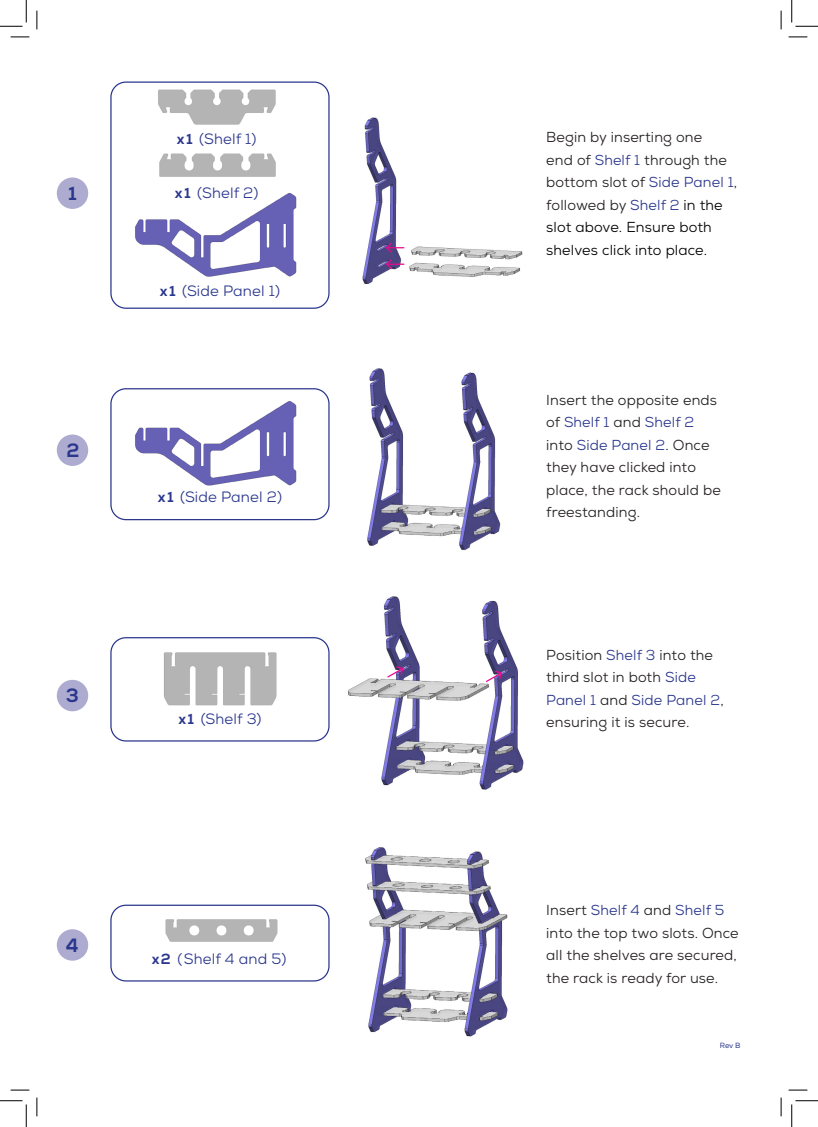
<style>
.page{position:relative;width:818px;height:1127px;background:#fff}
.page>*{position:absolute;margin:0;border:0;box-sizing:border-box;transform-origin:0 0}
.body{font:800 19.25px "Nexa";color:#2a378d}
.body-2{font:15px "Nexa";letter-spacing:.01em;color:#2a378d}
.body-3{font:14.38px/22.5px "Nexa";letter-spacing:.01em;color:#231f20}
.body-4{font:14.38px/22.5px "Nexa";letter-spacing:.01em;color:#000}
.body-5{font:7.5px "Nexa";color:#2a378d}
.s1{font-weight:800;font-size:14.75px}
.s2{font-size:14.75px}
.s3{color:#2a378d}
.s4{color:#231f20}
</style>
<div class="page">
<img style="left:362px;top:117px;width:161px;height:167px">
<img style="left:325px;top:596px;width:199px;height:194px">
<img style="left:315px;top:368px;width:186px;height:183px">
<img style="left:315px;top:847px;width:193px;height:190px">
<img style="left:135px;top:193px;width:162px;height:84px">
<img style="left:135px;top:401px;width:162px;height:85px">
<img style="left:158px;top:89px;width:118px;height:36px">
<img style="left:159px;top:153px;width:117px;height:24px">
<img style="left:163px;top:652px;width:114px;height:54px">
<img style="left:165px;top:919px;width:113px;height:23px">
<div style="left:57px;top:177px;width:31px;height:32px;background:#adabd0;border-radius:50%"></div>
<div style="left:57px;top:679px;width:31px;height:32px;background:#adabd0;border-radius:50%"></div>
<div style="left:57px;top:434px;width:31px;height:32px;background:#adabd0;border-radius:50%"></div>
<div style="left:57px;top:929px;width:31px;height:31px;background:#adabd0;border-radius:50%"></div>
<div style="left:110px;top:904px;width:220px;height:77px;border:1px solid #2a378d;border-radius:15px"></div>
<div style="left:110px;top:637px;width:220px;height:104px;border:1px solid #2a378d;border-radius:15px"></div>
<div style="left:110px;top:388px;width:220px;height:132px;border:1px solid #2a378d;border-radius:15px"></div>
<div style="left:110px;top:81px;width:220px;height:228px;border:1px solid #2a378d;border-radius:15px"></div>
<svg style="left:385px;top:241px;width:19px;height:29px"></svg>
<svg style="left:484px;top:669px;width:19px;height:14px"></svg>
<svg style="left:386px;top:665px;width:19px;height:13px"></svg>
<svg style="left:11px;top:36px;width:18px;height:2px"></svg>
<svg style="left:788px;top:36px;width:19px;height:2px"></svg>
<svg style="left:11px;top:1089px;width:18px;height:1px"></svg>
<svg style="left:788px;top:1089px;width:19px;height:1px"></svg>
<svg style="left:36px;top:11px;width:2px;height:18px"></svg>
<svg style="left:36px;top:1097px;width:2px;height:18px"></svg>
<svg style="left:780px;top:11px;width:2px;height:18px"></svg>
<svg style="left:780px;top:1097px;width:2px;height:18px"></svg>
<svg style="left:0;top:0;width:27px;height:27px"></svg>
<svg style="left:0;top:1100px;width:27px;height:26px"></svg>
<svg style="left:791px;top:0;width:27px;height:27px"></svg>
<svg style="left:791px;top:1100px;width:27px;height:26px"></svg>
<p class="body" style="left:68px;top:182px;width:10px">1</p>
<p class="body" style="left:67px;top:438px;width:15px">2</p>
<p class="body" style="left:66px;top:683px;width:15px">3</p>
<p class="body-2" style="left:177px;top:129px;width:81px"><span class="s1">x1</span> (Shelf 1)</p>
<p class="body-2" style="left:175px;top:183px;width:85px"><span class="s1">x1</span> (Shelf 2)</p>
<p class="body-2" style="left:160px;top:282px;width:122px"><span class="s1">x1</span> (Side Panel 1)</p>
<p class="body-2" style="left:158px;top:487px;width:126px"><span class="s1">x1</span> (Side Panel 2)</p>
<p class="body-2" style="left:178px;top:708px;width:85px"><span class="s1">x1</span> (Shelf 3)</p>
<p class="body" style="left:66px;top:933px;width:14px">4</p>
<p class="body-2" style="left:152px;top:949px;width:136px"><span class="s1">x2</span> <span class="s2">(</span>Shelf 4 and 5)</p>
<p class="body-3" style="left:546px;top:126px;width:192px">Begin by inserting one<br>end of <span class="s3">Shelf 1</span> through the bottom slot of <span class="s3">Side Panel 1</span>,</p>
<p class="body-4" style="left:546px;top:193px;width:178px"><span class="s4">followed by</span> <span class="s3">Shelf 2</span> in the slot above. Ensure both shelves click into place.</p>
<p class="body-3" style="left:546px;top:388px;width:176px">Insert the opposite ends of <span class="s3">Shelf 1</span> and <span class="s3">Shelf 2 </span>into <span class="s3">Side Panel 2</span>. Once they have clicked into place, the rack should be freestanding.</p>
<p class="body-3" style="left:546px;top:643px;width:179px">Position <span class="s3">Shelf 3</span> into the third slot in both <span class="s3">Side<br>Panel 1</span> and <span class="s3">Side Panel 2</span>, ensuring it is secure.</p>
<p class="body-3" style="left:546px;top:898px;width:194px">Insert <span class="s3">Shelf 4</span> and <span class="s3">Shelf 5 </span>into the top two slots. Once all the shelves are secured, the rack is ready for use.</p>
<p class="body-5" style="left:720px;top:1040px;width:22px">Rev B</p>
</div>
